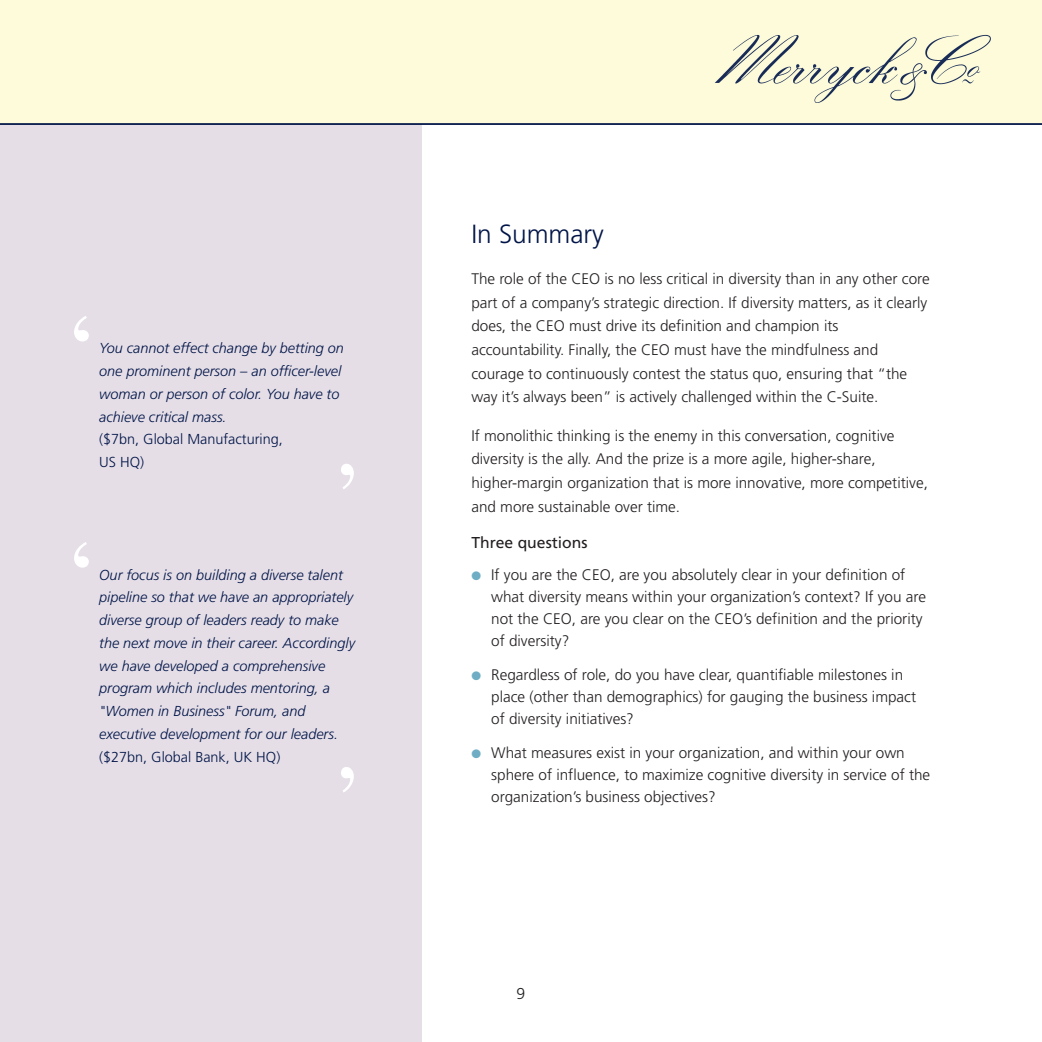
<style>
.page{position:relative;width:1042px;height:1042px;background:#fff}
.page>*{position:absolute;margin:0;border:0;box-sizing:border-box;transform-origin:0 0}
.t1{font:105px "Times";color:#fff}
.t2{font:105px "Times";color:#fff;scale:.88 1}
.t3{font:300 26.25px "Frutiger";color:#001447}
.t4{font:15.75px "Frutiger";color:#231f20}
.t5{font:300 15.75px "Frutiger";color:#231f20}
.t6{font:300 15.4px/23.6px "Frutiger";color:#231f20}
.t7{font:italic 300 14.35px/22.8px "Frutiger";color:#001447}
.t8{font:300 14.35px/22.8px "Frutiger";color:#001447}
.s1{color:#6eadc4}
</style>
<div class="page">
<div style="left:0;top:0;width:422px;height:1042px;background:#e5dee7"></div>
<div style="left:0;top:0;width:1042px;height:124px;background:#fdfbd9"></div>
<img style="left:715px;top:34px;width:276px;height:69px">
<hr style="left:0;top:123px;width:1042px;height:2px;background:#001447">
<h1 class="t1" style="left:64px;top:289px;width:36px">‘</h1>
<p class="t7" style="left:99px;top:338px;width:246px">You cannot effect change by betting on one prominent person – an officer-level woman or person of color. You have to achieve critical mass.</p>
<p class="t8" style="left:99px;top:429px;width:185px">($7bn, Global Manufacturing,<br>US HQ)</p>
<h1 class="t2" style="left:362px;top:516px;width:36px;rotate:-180deg">‘</h1>
<h1 class="t1" style="left:64px;top:515px;width:36px">‘</h1>
<p class="t7" style="left:99px;top:564px;width:257px">Our focus is on building a diverse talent pipeline so that we have an appropriately diverse group of leaders ready to make the next move in their career. Accordingly we have developed a comprehensive program which includes mentoring, a "Women in Business" Forum, and executive development for our leaders.</p>
<p class="t8" style="left:99px;top:746px;width:183px">($27bn, Global Bank, UK HQ)</p>
<h1 class="t2" style="left:362px;top:819px;width:36px;rotate:-180deg">‘</h1>
<h2 class="t3" style="left:471px;top:223px;width:134px">In Summary</h2>
<p class="t6" style="left:471px;top:268px;width:460px">The role of the CEO is no less critical in diversity than in any other core part of a company’s strategic direction. If diversity matters, as it clearly does, the CEO must drive its definition and champion its accountability. Finally, the CEO must have the mindfulness and courage to continuously contest the status quo, ensuring that “the way it’s always been” is actively challenged within the C-Suite.</p>
<p class="t6" style="left:471px;top:425px;width:458px">If monolithic thinking is the enemy in this conversation, cognitive diversity is the ally. And the prize is a more agile, higher-share, higher-margin organization that is more innovative, more competitive, and more sustainable over time.</p>
<p class="t4" style="left:471px;top:536px;width:118px">Three questions</p>
<p class="t6" style="left:491px;top:565px;width:436px;line-height:21.9px;text-indent:-20px"><span class="s1">●</span> If you are the CEO, are you absolutely clear in your definition of what diversity means within your organization’s context? If you are not the CEO, are you clear on the CEO’s definition and the priority of diversity?</p>
<p class="t6" style="left:491px;top:665px;width:426px;line-height:21.9px;text-indent:-20px"><span class="s1">●</span> Regardless of role, do you have clear, quantifiable milestones in place (other than demographics) for gauging the business impact of diversity initiatives?</p>
<p class="t6" style="left:491px;top:743px;width:440px;line-height:21.9px;text-indent:-20px"><span class="s1">●</span> What measures exist in your organization, and within your own sphere of influence, to maximize cognitive diversity in service of the organization’s business objectives?</p>
<p class="t5" style="left:516px;top:987px;width:10px">9</p>
</div>
